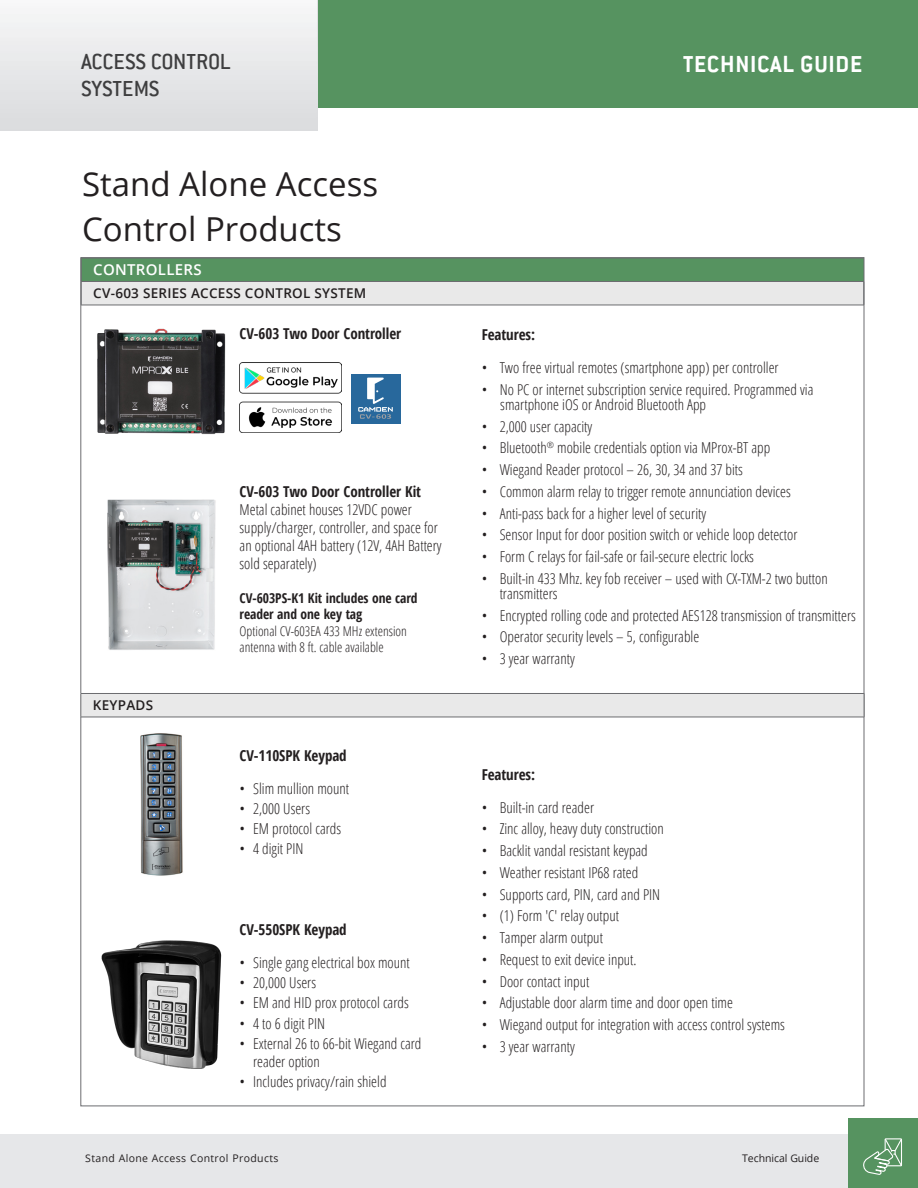
<style>
.page{position:relative;width:918px;height:1188px;background:#fff}
.page>*{position:absolute;margin:0;border:0;box-sizing:border-box;transform-origin:0 0}
.t1{font:33px/45px "Open Sans";color:#231f20}
.N-SS-H_Top_page{font:700 25.5px "Conduit ITC";letter-spacing:.03em;color:#fff}
.H-SS-Categories{font:500 24px/27px "Conduit ITC";color:#3e3e3f}
._2018-FeatureBullets-V1{font:300 condensed 15px/18px "Open Sans";color:#231f20}
._2018-FeatureBullets-V1-2{font:700 condensed 15px "Open Sans";letter-spacing:-.005em;color:#231f20}
.list_price_sub_v1{font:600 15px "Open Sans";letter-spacing:.02em;color:#fff}
._2018-FeatureBullets-V1-3{font:300 condensed 13.5px/16.2px "Open Sans";color:#231f20}
._2018-FeatureBullets-V1-4{font:700 condensed 13.5px/16.5px "Open Sans";letter-spacing:-.005em;color:#231f20}
.list_price_sub_v1-2{font:600 13.5px "Open Sans";letter-spacing:.02em;color:#231f20}
.feature_bullets_v1{font:10.5px "Open Sans";letter-spacing:.035em;color:#231f20}
.feature_bullets_v1-2{font:10.5px "Open Sans";letter-spacing:-.005em;color:#231f20}
</style>
<div class="page">
<img style="left:97px;top:328px;width:129px;height:107px">
<img style="left:107px;top:499px;width:109px;height:151px">
<img style="left:140px;top:733px;width:43px;height:143px">
<img style="left:101px;top:940px;width:121px;height:129px">
<img style="left:240px;top:363px;width:102px;height:70px">
<div style="left:351px;top:374px;width:49px;height:49px;background:#28689c"></div>
<svg style="left:358px;top:378px;width:35px;height:41px"></svg>
<div style="left:81px;top:258px;width:783px;height:23px;background:#569360"></div>
<div style="left:81px;top:281px;width:783px;height:24px;background:#e9e9e9"></div>
<hr style="left:81px;top:281px;width:783px;height:1px;background:#6c6d70">
<svg style="left:864px;top:282px;width:1px;height:23px"></svg>
<hr style="left:81px;top:305px;width:783px;height:1px;background:#6c6d70">
<div style="left:81px;top:693px;width:783px;height:24px;background:#e9e9e9"></div>
<hr style="left:81px;top:693px;width:783px;height:1px;background:#6c6d70">
<svg style="left:81px;top:694px;width:1px;height:23px"></svg>
<svg style="left:864px;top:694px;width:1px;height:23px"></svg>
<hr style="left:81px;top:717px;width:783px;height:1px;background:#6c6d70">
<div style="left:19px;top:0;width:899px;height:108px;background:#569360"></div>
<img style="left:0;top:0;width:317px;height:131px">
<div style="left:0;top:1134px;width:918px;height:54px;background:#e6e7e9"></div>
<div style="left:849px;top:1119px;width:69px;height:69px;background:#569360"></div>
<svg style="left:863px;top:1138px;width:39px;height:37px"></svg>
<p class="H-SS-Categories" style="left:81px;top:48px;width:151px">ACCESS CONTROL<br>SYSTEMS</p>
<p class="N-SS-H_Top_page" style="left:683px;top:49px;width:181px">TECHNICAL GUIDE</p>
<p class="t1" style="left:82px;top:161px;width:298px">Stand Alone Access<br>Control Products</p>
<p class="list_price_sub_v1" style="left:93px;top:259px;width:110px">CONTROLLERS</p>
<p class="list_price_sub_v1-2" style="left:93px;top:284px;width:275px">CV-603 SERIES ACCESS CONTROL SYSTEM</p>
<p class="_2018-FeatureBullets-V1-2" style="left:240px;top:323px;width:163px">CV-603 Two Door Controller</p>
<p class="list_price_sub_v1-2" style="left:93px;top:696px;width:62px">KEYPADS</p>
<p class="_2018-FeatureBullets-V1-2" style="left:240px;top:481px;width:183px">CV-603 Two Door Controller Kit</p>
<p class="_2018-FeatureBullets-V1" style="left:240px;top:500px;width:204px">Metal cabinet houses 12VDC power supply/charger, controller, and space for an optional 4AH battery (12V, 4AH Battery sold separately)</p>
<p class="_2018-FeatureBullets-V1-4" style="left:240px;top:590px;width:179px">CV-603PS-K1 Kit includes one card reader and one key tag</p>
<p class="_2018-FeatureBullets-V1-3" style="left:240px;top:622px;width:169px">Optional CV-603EA 433 MHz extension antenna with 8 ft. cable available</p>
<p class="_2018-FeatureBullets-V1-2" style="left:240px;top:745px;width:109px">CV-110SPK Keypad</p>
<p class="_2018-FeatureBullets-V1" style="left:240px;top:779px;width:111px">• Slim mullion mount</p>
<p class="_2018-FeatureBullets-V1" style="left:240px;top:799px;width:72px">• 2,000 Users</p>
<p class="_2018-FeatureBullets-V1" style="left:240px;top:819px;width:103px">• EM protocol cards</p>
<p class="_2018-FeatureBullets-V1" style="left:240px;top:839px;width:65px">• 4 digit PIN</p>
<p class="_2018-FeatureBullets-V1-2" style="left:240px;top:919px;width:109px">CV-550SPK Keypad</p>
<p class="_2018-FeatureBullets-V1" style="left:240px;top:953px;width:172px">• Single gang electrical box mount</p>
<p class="_2018-FeatureBullets-V1" style="left:240px;top:973px;width:78px">• 20,000 Users</p>
<p class="_2018-FeatureBullets-V1" style="left:240px;top:993px;width:171px">• EM and HID prox protocol cards</p>
<p class="_2018-FeatureBullets-V1" style="left:240px;top:1014px;width:87px">• 4 to 6 digit PIN</p>
<p class="_2018-FeatureBullets-V1" style="left:253px;top:1034px;width:170px;text-indent:-14px">• External 26 to 66-bit Wiegand card reader option</p>
<p class="_2018-FeatureBullets-V1" style="left:240px;top:1072px;width:148px">• Includes privacy/rain shield</p>
<p class="_2018-FeatureBullets-V1-2" style="left:482px;top:324px;width:55px">Features:</p>
<p class="_2018-FeatureBullets-V1" style="left:482px;top:358px;width:299px">• Two free virtual remotes (smartphone app) per controller</p>
<p class="_2018-FeatureBullets-V1" style="left:500px;top:382px;width:315px;line-height:15px;text-indent:-19px">• No PC or internet subscription service required. Programmed via smartphone iOS or Android Bluetooth App</p>
<p class="_2018-FeatureBullets-V1" style="left:482px;top:417px;width:112px">• 2,000 user capacity</p>
<p class="_2018-FeatureBullets-V1" style="left:482px;top:439px;width:290px">• Bluetooth<sup>®</sup> mobile credentials option via MProx-BT app</p>
<p class="_2018-FeatureBullets-V1" style="left:482px;top:460px;width:263px">• Wiegand Reader protocol – 26, 30, 34 and 37 bits</p>
<p class="_2018-FeatureBullets-V1" style="left:482px;top:482px;width:311px">• Common alarm relay to trigger remote annunciation devices</p>
<p class="_2018-FeatureBullets-V1" style="left:482px;top:504px;width:226px">• Anti-pass back for a higher level of security</p>
<p class="_2018-FeatureBullets-V1" style="left:482px;top:526px;width:317px">• Sensor Input for door position switch or vehicle loop detector</p>
<p class="_2018-FeatureBullets-V1" style="left:482px;top:547px;width:274px">• Form C relays for fail-safe or fail-secure electric locks</p>
<p class="_2018-FeatureBullets-V1" style="left:500px;top:571px;width:330px;line-height:15px;text-indent:-18px">• Built-in 433 Mhz. key fob receiver – used with CX-TXM-2 two button transmitters</p>
<p class="_2018-FeatureBullets-V1" style="left:482px;top:606px;width:376px">• Encrypted rolling code and protected AES128 transmission of transmitters</p>
<p class="_2018-FeatureBullets-V1" style="left:482px;top:628px;width:219px">• Operator security levels – 5, configurable</p>
<p class="_2018-FeatureBullets-V1" style="left:482px;top:649px;width:95px">• 3 year warranty</p>
<p class="_2018-FeatureBullets-V1-2" style="left:482px;top:764px;width:55px">Features:</p>
<p class="_2018-FeatureBullets-V1" style="left:482px;top:798px;width:114px">• Built-in card reader</p>
<p class="_2018-FeatureBullets-V1" style="left:482px;top:820px;width:184px">• Zinc alloy, heavy duty construction</p>
<p class="_2018-FeatureBullets-V1" style="left:482px;top:841px;width:168px">• Backlit vandal resistant keypad</p>
<p class="_2018-FeatureBullets-V1" style="left:482px;top:863px;width:158px">• Weather resistant IP68 rated</p>
<p class="_2018-FeatureBullets-V1" style="left:482px;top:885px;width:180px">• Supports card, PIN, card and PIN</p>
<p class="_2018-FeatureBullets-V1" style="left:482px;top:907px;width:139px">• (1) Form 'C' relay output</p>
<p class="_2018-FeatureBullets-V1" style="left:482px;top:928px;width:123px">• Tamper alarm output</p>
<p class="_2018-FeatureBullets-V1" style="left:482px;top:950px;width:157px">• Request to exit device input.</p>
<p class="_2018-FeatureBullets-V1" style="left:482px;top:972px;width:109px">• Door contact input</p>
<p class="_2018-FeatureBullets-V1" style="left:482px;top:994px;width:253px">• Adjustable door alarm time and door open time</p>
<p class="_2018-FeatureBullets-V1" style="left:482px;top:1015px;width:305px">• Wiegand output for integration with access control systems</p>
<p class="_2018-FeatureBullets-V1" style="left:482px;top:1037px;width:95px">• 3 year warranty</p>
<p class="feature_bullets_v1" style="left:85px;top:1151px;width:195px">Stand Alone Access Control Products</p>
<p class="feature_bullets_v1-2" style="left:742px;top:1151px;width:79px">Technical Guide</p>
</div>
